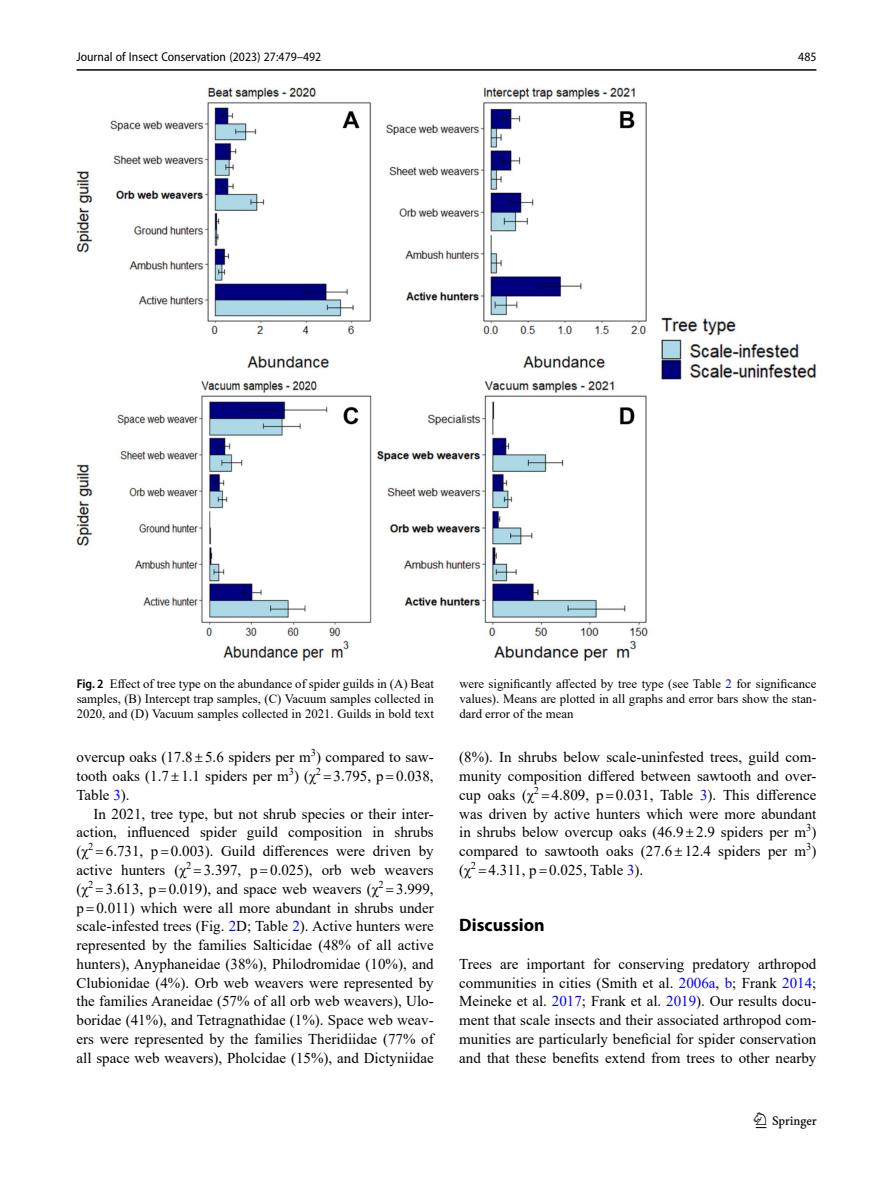
<style>
.page{position:relative;width:893px;height:1187px;background:#fff}
.page>*{position:absolute;margin:0;border:0;box-sizing:border-box;transform-origin:0 0}
.t1{font:22.5px "Springnew";color:#000}
.Head_1{font:700 18px "Myriad Pro";color:#000}
.Body_Text_Indent{font:15px/18.8px "Times New Roman";color:#000;text-align:justify}
.Body_Text{font:15px/18.8px "Times New Roman";color:#000;text-align:justify}
.Figure_Caption{font:12.75px/15px "Times New Roman";color:#000;text-align:justify}
.t2{font:semi-condensed 12.75px "Myriad Pro";color:#000}
.s1{font-family:"Myriad Pro";font-weight:600;font-stretch:semi-condensed}
.s2{color:#00f}
.s3{font-family:"Minion Pro"}
</style>
<div class="page">
<hr style="left:77px;top:69px;width:739px;height:2px;background:#000">
<img style="left:77px;top:87px;width:740px;height:574px">
<p class="t2" style="left:77px;top:49px;width:246px">Journal of Insect Conservation (2023) 27:479–492</p>
<p class="t2" style="left:798px;top:49px;width:20px">485</p>
<p class="Figure_Caption" style="left:77px;top:676px;width:359px"><span class="s1">Fig. 2</span> Effect of tree type on the abundance of spider guilds in (A) Beat samples, (B) Intercept trap samples, (C) Vacuum samples collected in 2020, and (D) Vacuum samples collected in 2021. Guilds in bold text</p>
<p class="Figure_Caption" style="left:459px;top:676px;width:359px">were significantly affected by tree type (see Table <span class="s2">2</span> for significance values). Means are plotted in all graphs and error bars show the stan&shy;dard error of the mean</p>
<p class="Body_Text_Indent" style="left:77px;top:747px;width:359px">overcup oaks (17.8<span class="s3">±</span>5.6 spiders per m<sup>3</sup>) compared to saw&shy;tooth oaks (1.7<span class="s3">±</span>1.1 spiders per m<sup>3</sup>) (χ<sup>2</sup> <span class="s3">=</span>3.795, p<span class="s3">=</span>0.038, Table <span class="s2">3</span>).</p>
<p class="Body_Text_Indent" style="left:77px;top:803px;width:359px;text-indent:17px">In 2021, tree type, but not shrub species or their inter&shy;action, influenced spider guild composition in shrubs (χ<sup>2</sup> <span class="s3">=</span>6.731, p<span class="s3">=</span>0.003). Guild differences were driven by active hunters (χ<sup>2</sup> <span class="s3">=</span>3.397, p<span class="s3">=</span>0.025), orb web weavers (χ<sup>2</sup> <span class="s3">=</span>3.613, p<span class="s3">=</span>0.019), and space web weavers (χ<sup>2</sup> <span class="s3">=</span>3.999, p<span class="s3">=</span>0.011) which were all more abundant in shrubs under scale-infested trees (Fig. <span class="s2">2</span>D; Table <span class="s2">2</span>). Active hunters were represented by the families Salticidae (48% of all active hunters), Anyphaneidae (38%), Philodromidae (10%), and Clubionidae (4%). Orb web weavers were represented by the families Araneidae (57% of all orb web weavers), Ulo&shy;boridae (41%), and Tetragnathidae (1%). Space web weav&shy;ers were represented by the families Theridiidae (77% of all space web weavers), Pholcidae (15%), and Dictyniidae</p>
<p class="Body_Text_Indent" style="left:459px;top:747px;width:359px">(8%). In shrubs below scale-uninfested trees, guild com&shy;munity composition differed between sawtooth and over&shy;cup oaks (χ<sup>2</sup> <span class="s3">=</span>4.809, p<span class="s3">=</span>0.031, Table <span class="s2">3</span>). This difference was driven by active hunters which were more abundant in shrubs below overcup oaks (46.9<span class="s3">±</span>2.9 spiders per m<sup>3</sup>) compared to sawtooth oaks (27.6<span class="s3">±</span>12.4 spiders per m<sup>3</sup>) (χ<sup>2</sup> <span class="s3">=</span>4.311, p<span class="s3">=</span>0.025, Table <span class="s2">3</span>).</p>
<p class="Head_1" style="left:459px;top:913px;width:87px">Discussion</p>
<p class="Body_Text" style="left:459px;top:953px;width:359px">Trees are important for conserving predatory arthropod communities in cities (Smith et al. <span class="s2">2006a</span>, <span class="s2">b</span>; Frank <span class="s2">2014</span>; Meineke et al. <span class="s2">2017</span>; Frank et al. <span class="s2">2019</span>). Our results docu&shy;ment that scale insects and their associated arthropod com&shy;munities are particularly beneficial for spider conservation and that these benefits extend from trees to other nearby</p>
<h1 class="t1" style="left:756px;top:1107px;width:63px">1 3</h1>
</div>
